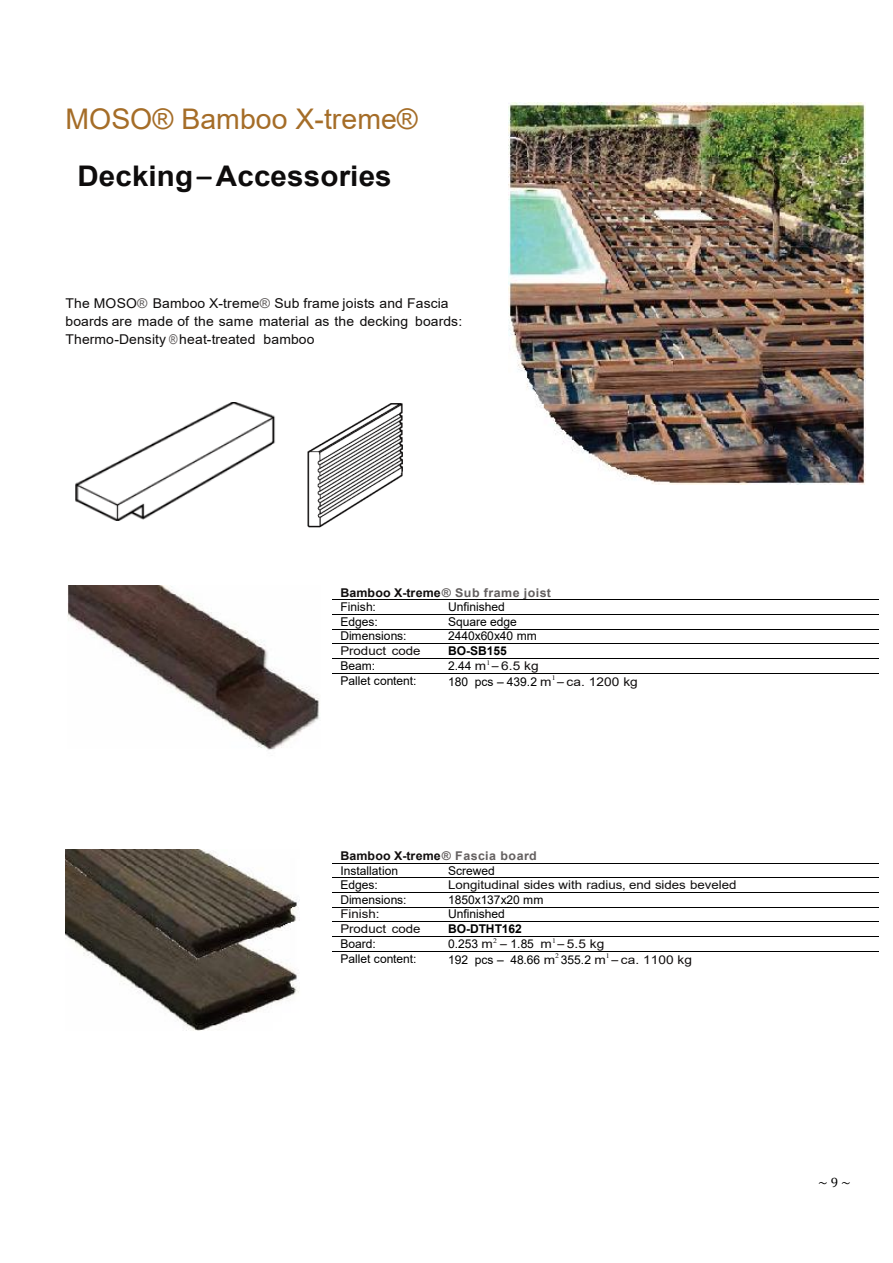
<style>
.page{position:relative;width:893px;height:1263px;background:#fff}
.page>*{position:absolute;margin:0;border:0;box-sizing:border-box;transform-origin:0 0}
.t1{font:28.5px/56.8px "Arial";color:#a56d28;text-align:center}
.t2{font:13.5px/17.9px "Arial";letter-spacing:.01em;color:#0e0c0c}
.t3{font:13.5px "Cambria";color:#000}
.t4{font:12px "Arial";letter-spacing:-.005em;color:#000}
.t5{font:12px "Arial";color:#110f0f;scale:1.1 1}
.t6{font:700 12px/14.5px "Arial";letter-spacing:.02em;color:#110e0e}
.t7{font:700 12px/14.7px "Arial";letter-spacing:.02em;color:#646060}
.t8{font:12px "Arial";color:#110e0e;scale:1.1 1}
.t9{font:700 12px "Arial";letter-spacing:-.005em;color:#000}
.t10{font:12px "Arial";color:#110e0e;scale:1.13 1}
.s1{font-weight:700;color:#0e0c0c}
.s2{font-family:"Calibri";font-weight:700;color:#0e0c0c}
.s3{color:#5d5959}
.s4{color:#110e0e}
.s5{font-weight:400;color:#000}
.s6{color:#000}
.s7{font-family:"Calibri"}
.s8{font-style:inherit}
.s9{font-family:"Calibri";color:#110e0e}
.s10{color:#646060}
</style>
<div class="page">
<img style="left:508px;top:102px;width:358px;height:383px">
<hr style="left:333px;top:600px;width:107px;height:1px;background:#000">
<hr style="left:441px;top:600px;width:438px;height:1px;background:#000">
<hr style="left:333px;top:614px;width:107px;height:1px;background:#000">
<hr style="left:441px;top:614px;width:438px;height:1px;background:#000">
<hr style="left:333px;top:629px;width:107px;height:1px;background:#000">
<hr style="left:441px;top:629px;width:438px;height:1px;background:#000">
<hr style="left:333px;top:643px;width:107px;height:1px;background:#000">
<hr style="left:441px;top:643px;width:438px;height:1px;background:#000">
<hr style="left:333px;top:658px;width:107px;height:1px;background:#000">
<hr style="left:441px;top:658px;width:438px;height:1px;background:#000">
<hr style="left:333px;top:673px;width:107px;height:1px;background:#000">
<hr style="left:441px;top:673px;width:438px;height:1px;background:#000">
<img style="left:66px;top:849px;width:234px;height:182px">
<hr style="left:333px;top:863px;width:107px;height:1px;background:#000">
<hr style="left:441px;top:863px;width:438px;height:1px;background:#000">
<hr style="left:333px;top:877px;width:107px;height:1px;background:#000">
<hr style="left:441px;top:877px;width:438px;height:1px;background:#000">
<hr style="left:333px;top:892px;width:107px;height:1px;background:#000">
<hr style="left:441px;top:892px;width:438px;height:1px;background:#000">
<hr style="left:333px;top:907px;width:107px;height:1px;background:#000">
<hr style="left:441px;top:907px;width:438px;height:1px;background:#000">
<hr style="left:333px;top:921px;width:107px;height:1px;background:#000">
<hr style="left:441px;top:921px;width:438px;height:1px;background:#000">
<hr style="left:333px;top:936px;width:107px;height:1px;background:#000">
<hr style="left:441px;top:936px;width:438px;height:1px;background:#000">
<hr style="left:333px;top:951px;width:107px;height:1px;background:#000">
<hr style="left:441px;top:951px;width:438px;height:1px;background:#000">
<img style="left:76px;top:402px;width:199px;height:119px">
<img style="left:307px;top:403px;width:96px;height:125px">
<img style="left:68px;top:586px;width:251px;height:164px">
<h1 class="t1" style="left:66px;top:90px;width:354px">MOSO® Bamboo X-treme®<br><span class="s1">Decking</span><span class="s2">–</span><span class="s1">Accessories</span></h1>
<p class="t2" style="left:66px;top:294px;width:398px">The MOSO<span class="s3">®</span> Bamboo X-treme<span class="s3">®</span> Sub frame joists and Fascia boards are made of the same material as the decking boards:<br>Thermo-Density <span class="s3">®</span> heat-treated bamboo</p>
<p class="t7" style="left:340px;top:585px;width:212px"><span class="s4">Bamboo X-treme</span>® Sub frame joist<br><span class="s5">Finish:</span></p>
<p class="t4" style="left:448px;top:599px;width:58px">Unfinished</p>
<p class="t4" style="left:340px;top:613px;width:39px">Edges:</p>
<p class="t4" style="left:448px;top:613px;width:70px">Square edge</p>
<p class="t4" style="left:340px;top:628px;width:68px">Dimensions:</p>
<p class="t4" style="left:448px;top:628px;width:90px">2440x60x40 mm</p>
<p class="t8" style="left:340px;top:642px;width:74px">Product code</p>
<p class="t9" style="left:448px;top:642px;width:60px">BO-SB155</p>
<p class="t4" style="left:340px;top:657px;width:36px">Beam:</p>
<p class="t10" style="left:448px;top:658px;width:82px"><span class="s6">2.44</span> m<sup>1</sup> <span class="s7">–</span> 6.5 kg</p>
<p class="t4" style="left:340px;top:673px;width:78px">Pallet content:</p>
<p class="t4" style="left:448px;top:673px;width:191px">180 pcs <span class="s8">–</span> 439.2 <span class="s4">m</span><sup>1</sup> <span class="s9">–</span> <span class="s4">ca. 1200 kg</span></p>
<p class="t6" style="left:340px;top:849px;width:198px">Bamboo X-treme<span class="s10">® Fascia board<br></span><span class="s5">Installation</span></p>
<p class="t4" style="left:448px;top:862px;width:48px">Screwed</p>
<p class="t4" style="left:340px;top:877px;width:39px">Edges:</p>
<p class="t5" style="left:448px;top:877px;width:264px">Longitudinal sides with radius, end sides beveled</p>
<p class="t4" style="left:340px;top:891px;width:68px">Dimensions:</p>
<p class="t4" style="left:448px;top:891px;width:97px">1850x137x20 mm</p>
<p class="t8" style="left:340px;top:906px;width:37px">Finish:</p>
<p class="t4" style="left:448px;top:906px;width:58px">Unfinished</p>
<p class="t8" style="left:340px;top:920px;width:74px">Product code</p>
<p class="t9" style="left:448px;top:920px;width:75px">BO-DTHT162</p>
<p class="t4" style="left:340px;top:935px;width:37px">Board:</p>
<p class="t4" style="left:448px;top:936px;width:158px">0.253 <span class="s4">m</span><sup>2</sup> <span class="s9">–</span> 1.85 <span class="s4">m</span><sup>1</sup> <span class="s9">–</span> <span class="s4">5.5 kg</span></p>
<p class="t4" style="left:340px;top:950px;width:78px">Pallet content:</p>
<p class="t4" style="left:448px;top:951px;width:246px">192 pcs <span class="s8">–</span> 48.66 <span class="s4">m</span><sup>2</sup> 355.2 <span class="s4">m</span><sup>1</sup> <span class="s9">–</span> <span class="s4">ca. 1100 kg</span></p>
<p class="t3" style="left:818px;top:1174px;width:34px">~ 9~</p>
</div>
